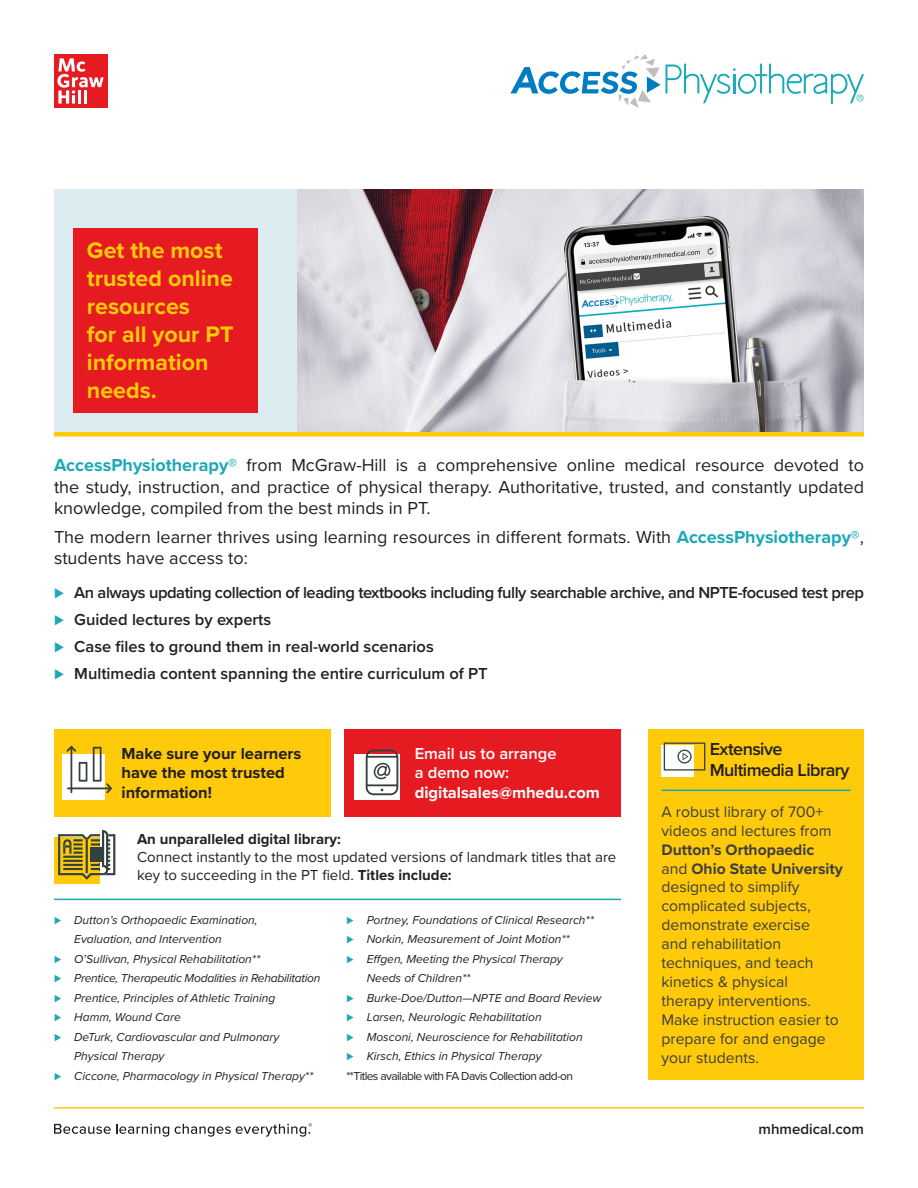
<style>
.page{position:relative;width:918px;height:1188px;background:#fff}
.page>*{position:absolute;margin:0;border:0;box-sizing:border-box;transform-origin:0 0}
.Unifying_Head_Intern{font:700 23.25px/27.9px "Proxima Nova";color:#feca0a}
.Paragraph_Internal{font:18px/21.6px "Proxima Nova";color:#231f20;text-align:justify}
.EML_Head_Alt{font:600 18px "Proxima Nova";letter-spacing:-.03em;color:#231f20}
.t1{font:600 16.5px "Proxima Nova";color:#231f20}
.t2{font:600 16.5px "Proxima Nova";letter-spacing:-.025em;color:#231f20}
.CTA_Head{font:700 16.5px/19.8px "Proxima Nova";color:#231f20}
.CTA_Head-2{font:600 16.5px/19.8px "Proxima Nova";color:#fff}
.EML_Paragraph_Alt{font:15.75px/18.9px "Proxima Nova";color:#3e3e3f}
.Book_List_Head_Alt{font:15px/18px "Proxima Nova";color:#231f20}
.Book_List_Head_Alt-2{font:700 15px "Proxima Nova";color:#231f20}
.t3{font:600 15px "Proxima Nova";color:#231f20}
.t4{font:italic 12px/19.5px "Proxima Nova";color:#231f20}
.t5{font:italic 12px "Proxima Nova";letter-spacing:-.02em;color:#231f20}
.Featured_Abstract_En{font:12px "Proxima Nova";letter-spacing:-.05em;color:#231f20}
.s1{font-weight:700;color:#1aa9b7}
.s2{font-weight:400;color:#1aa9b7}
.s3{font-weight:700}
.s4{font-style:normal;color:#1aa9b7}
</style>
<div class="page">
<div style="left:648px;top:729px;width:216px;height:351px;background:#feca0a"></div>
<div style="left:54px;top:729px;width:277px;height:88px;background:#feca0a"></div>
<div style="left:344px;top:729px;width:277px;height:88px;background:#e51b21"></div>
<svg style="left:54px;top:1124px;width:115px;height:13px"></svg>
<svg style="left:175px;top:1123px;width:137px;height:14px"></svg>
<hr style="left:54px;top:1107px;width:810px;height:1px;background:#feca0a">
<svg style="left:510px;top:54px;width:354px;height:54px"></svg>
<div style="left:54px;top:54px;width:54px;height:54px;background:#e51b21"></div>
<svg style="left:57px;top:58px;width:47px;height:46px"></svg>
<img style="left:297px;top:189px;width:567px;height:243px">
<div style="left:62px;top:755px;width:43px;height:45px;background:#fff"></div>
<svg style="left:67px;top:746px;width:45px;height:47px"></svg>
<div style="left:355px;top:755px;width:45px;height:45px;background:#fff"></div>
<svg style="left:366px;top:750px;width:32px;height:45px"></svg>
<div style="left:54px;top:838px;width:46px;height:46px;background:#feca0a"></div>
<svg style="left:58px;top:830px;width:57px;height:50px"></svg>
<div style="left:662px;top:745px;width:32px;height:32px;background:#fff"></div>
<svg style="left:664px;top:743px;width:41px;height:28px"></svg>
<div style="left:54px;top:189px;width:243px;height:243px;background:#dcedf1"></div>
<div style="left:73px;top:228px;width:185px;height:185px;background:#e51b21"></div>
<hr style="left:54px;top:899px;width:567px;height:1px;background:#1aa9b7">
<hr style="left:662px;top:790px;width:188px;height:1px;background:#1aa9b7">
<hr style="left:54px;top:432px;width:810px;height:4px;background:#feca0a">
<p class="Unifying_Head_Intern" style="left:87px;top:236px;width:148px">Get the most trusted online resources<br>for all your PT information needs.</p>
<p class="Paragraph_Internal" style="left:54px;top:453px;width:812px"><span class="s1">AccessPhysiotherapy®</span> from McGraw-Hill is a comprehensive online medical resource devoted to the study, instruction, and practice of physical therapy. Authoritative, trusted, and constantly updated knowledge, compiled from the best minds in PT.</p>
<p class="Paragraph_Internal" style="left:54px;top:525px;width:812px">The modern learner thrives using learning resources in different formats. With <span class="s1">AccessPhysiotherapy®</span>, students have access to:</p>
<p class="t2" style="left:54px;top:580px;width:812px"><span class="s2">⊲</span> An always updating collection of leading textbooks including fully searchable archive, and NPTE-focused test prep</p>
<p class="t1" style="left:54px;top:607px;width:219px"><span class="s2">⊲</span> Guided lectures by experts</p>
<p class="t1" style="left:54px;top:634px;width:381px"><span class="s2">⊲</span> Case files to ground them in real-world scenarios</p>
<p class="t1" style="left:54px;top:661px;width:435px"><span class="s2">⊲</span> Multimedia content spanning the entire curriculum of PT</p>
<p class="CTA_Head" style="left:122px;top:743px;width:181px">Make sure your learners have the most trusted information!</p>
<p class="CTA_Head-2" style="left:415px;top:743px;width:187px">Email us to arrange<br>a demo now: <span class="s3">digitalsales@mhedu.com</span></p>
<p class="Book_List_Head_Alt-2" style="left:137px;top:828px;width:206px">An unparalleled digital library:</p>
<p class="Book_List_Head_Alt" style="left:137px;top:847px;width:481px">Connect instantly to the most updated versions of landmark titles that are key to succeeding in the PT field. <span class="s3">Titles include:</span></p>
<p class="t4" style="left:74px;top:910px;width:185px;text-indent:-20px"><span class="s4">⊲</span> Dutton’s Orthopaedic Examination,<br>Evaluation, and Intervention</p>
<p class="t4" style="left:54px;top:949px;width:208px"><span class="s4">⊲</span> O’Sullivan, Physical Rehabilitation**</p>
<p class="t5" style="left:54px;top:970px;width:268px"><span class="s4">⊲</span> Prentice, Therapeutic Modalities in Rehabilitation</p>
<p class="t4" style="left:54px;top:988px;width:223px"><span class="s4">⊲</span> Prentice, Principles of Athletic Training</p>
<p class="t4" style="left:54px;top:1007px;width:128px"><span class="s4">⊲</span> Hamm, Wound Care</p>
<p class="t4" style="left:74px;top:1027px;width:207px;text-indent:-20px"><span class="s4">⊲</span> DeTurk, Cardiovascular and Pulmonary<br>Physical Therapy</p>
<p class="t4" style="left:54px;top:1066px;width:261px"><span class="s4">⊲</span> Ciccone, Pharmacology in Physical Therapy**</p>
<p class="t4" style="left:346px;top:910px;width:249px"><span class="s4">⊲</span> Portney, Foundations of Clinical Research**</p>
<p class="t4" style="left:346px;top:929px;width:225px"><span class="s4">⊲</span> Norkin, Measurement of Joint Motion**</p>
<p class="t4" style="left:367px;top:949px;width:198px;text-indent:-20px"><span class="s4">⊲</span> Effgen, Meeting the Physical Therapy<br>Needs of Children**</p>
<p class="t4" style="left:346px;top:988px;width:256px"><span class="s4">⊲</span> Burke-Doe/Dutton—NPTE and Board Review</p>
<p class="t4" style="left:346px;top:1007px;width:197px"><span class="s4">⊲</span> Larsen, Neurologic Rehabilitation</p>
<p class="t4" style="left:346px;top:1027px;width:238px"><span class="s4">⊲</span> Mosconi, Neuroscience for Rehabilitation</p>
<p class="t4" style="left:346px;top:1046px;width:197px"><span class="s4">⊲</span> Kirsch, Ethics in Physical Therapy</p>
<p class="Featured_Abstract_En" style="left:346px;top:1067px;width:228px">**Titles available with FA Davis Collection add-on</p>
<p class="EML_Head_Alt" style="left:710px;top:735px;width:74px">Extensive</p>
<p class="EML_Head_Alt" style="left:710px;top:757px;width:141px">Multimedia Library</p>
<p class="EML_Paragraph_Alt" style="left:661px;top:801px;width:183px">A robust library of 700+ videos and lectures from<br><span class="s3">Dutton’s Orthopaedic </span>and <span class="s3">Ohio State University </span>designed to simplify complicated subjects, demonstrate exercise<br>and rehabilitation techniques, and teach kinetics &amp; physical therapy interventions.<br>Make instruction easier to prepare for and engage your students.</p>
<p class="t3" style="left:759px;top:1118px;width:107px">mhmedical.com</p>
</div>
